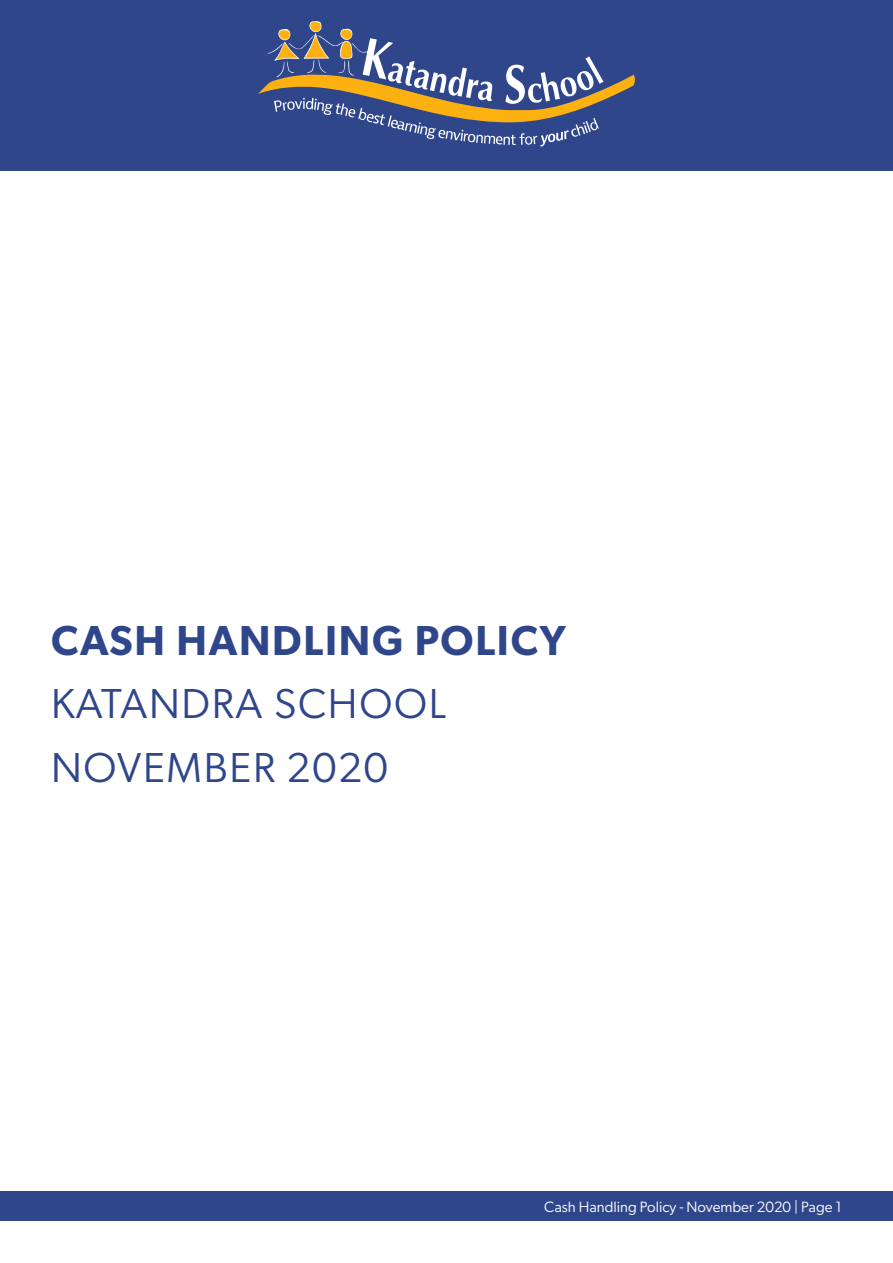
<style>
.page{position:relative;width:893px;height:1263px;background:#fff}
.page>*{position:absolute;margin:0;border:0;box-sizing:border-box;transform-origin:0 0}
.t1{font:42px/63.2px "Gibson";letter-spacing:.04em;color:#2f468b}
.t2{font:600 42px "Gibson";letter-spacing:.04em;color:#2f468b}
.t3{font:15px "Gibson";color:#fff}
</style>
<div class="page">
<div style="left:0;top:0;width:893px;height:170px;background:#2f468b"></div>
<svg style="left:258px;top:21px;width:377px;height:125px"></svg>
<div style="left:0;top:1191px;width:893px;height:29px;background:#2f468b"></div>
<h1 class="t2" style="left:51px;top:616px;width:516px">CASH HANDLING POLICY</h1>
<h1 class="t1" style="left:51px;top:672px;width:396px">KATANDRA SCHOOL<br>NOVEMBER 2020</h1>
<p class="t3" style="left:544px;top:1197px;width:299px">Cash Handling Policy - November 2020 | Page 1</p>
</div>
